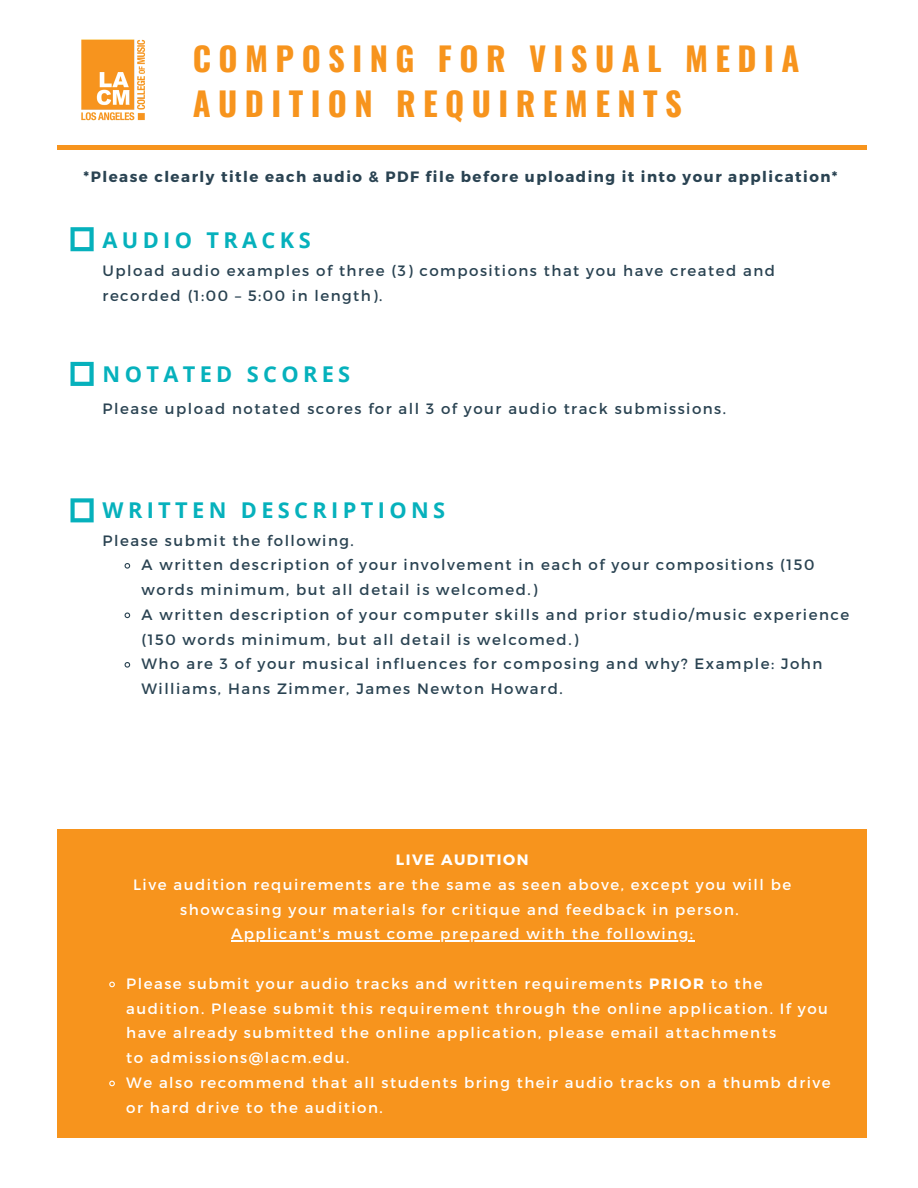
<style>
.page{position:relative;width:918px;height:1188px;background:#fff}
.page>*{position:absolute;margin:0;border:0;box-sizing:border-box;transform-origin:0 0}
.t1{font:700 32.7px "Oswald";letter-spacing:.23em;color:#f7941d}
.t2{font:700 21.75px "Open Sans";letter-spacing:.2em;color:#06b1bc}
.t3{font:15px/24.8px "Montserrat";letter-spacing:.1em;color:#2a4352}
.t4{font:15px/24.8px "Montserrat";letter-spacing:.1em;color:#fff}
.t5{font:700 15px "Montserrat";letter-spacing:.1em;color:#2a4352}
.t6{font:700 15px "Montserrat";letter-spacing:.1em;color:#fff}
.s1{font-weight:700}
</style>
<div class="page">
<div style="left:57px;top:145px;width:810px;height:5px;background:#f7941d"></div>
<img style="left:81px;top:39px;width:64px;height:82px">
<svg style="left:124px;top:563px;width:7px;height:6px"></svg>
<svg style="left:124px;top:612px;width:7px;height:7px"></svg>
<svg style="left:124px;top:662px;width:7px;height:6px"></svg>
<div style="left:57px;top:829px;width:810px;height:309px;background:#f7941d"></div>
<svg style="left:109px;top:981px;width:6px;height:7px"></svg>
<svg style="left:109px;top:1080px;width:6px;height:7px"></svg>
<hr style="left:231px;top:941px;width:464px;height:1px;background:#fff">
<svg style="left:71px;top:227px;width:23px;height:24px"></svg>
<svg style="left:71px;top:498px;width:23px;height:24px"></svg>
<svg style="left:71px;top:362px;width:23px;height:24px"></svg>
<p class="t1" style="left:193px;top:33px;width:608px">COMPOSING FOR VISUAL MEDIA</p>
<p class="t1" style="left:193px;top:78px;width:491px">AUDITION REQUIREMENTS</p>
<p class="t5" style="left:84px;top:167px;width:756px">*Please clearly title each audio &amp; PDF file before uploading it into your application*</p>
<p class="t2" style="left:103px;top:224px;width:210px">AUDIO TRACKS</p>
<p class="t3" style="left:103px;top:258px;width:674px">Upload audio examples of three (3) compositions that you have created and recorded (1:00 – 5:00 in length).</p>
<p class="t2" style="left:103px;top:359px;width:249px">NOTATED SCORES</p>
<p class="t3" style="left:103px;top:396px;width:625px">Please upload notated scores for all 3 of your audio track submissions.</p>
<p class="t2" style="left:103px;top:495px;width:344px">WRITTEN DESCRIPTIONS</p>
<p class="t3" style="left:103px;top:527px;width:253px">Please submit the following.</p>
<p class="t3" style="left:142px;top:552px;width:674px">A written description of your involvement in each of your compositions (150 words minimum, but all detail is welcomed.)</p>
<p class="t3" style="left:142px;top:601px;width:709px">A written description of your computer skills and prior studio/music experience (150 words minimum, but all detail is welcomed.)</p>
<p class="t3" style="left:142px;top:651px;width:682px">Who are 3 of your musical influences for composing and why? Example: John<br>Williams, Hans Zimmer, James Newton Howard.</p>
<p class="t6" style="left:396px;top:850px;width:134px">LIVE AUDITION</p>
<p class="t4" style="left:133px;top:871px;width:660px;text-align:center">Live audition requirements are the same as seen above, except you will be showcasing your materials for critique and feedback in person.</p>
<p class="t4" style="left:231px;top:921px;width:463px">Applicant's must come prepared with the following:</p>
<p class="t4" style="left:126px;top:970px;width:703px">Please submit your audio tracks and written requirements <span class="s1">PRIOR</span> to the audition. Please submit this requirement through the online application. If you have already submitted the online application, please email attachments<br>to admissions@lacm.edu.</p>
<p class="t4" style="left:126px;top:1069px;width:706px">We also recommend that all students bring their audio tracks on a thumb drive or hard drive to the audition.</p>
</div>
